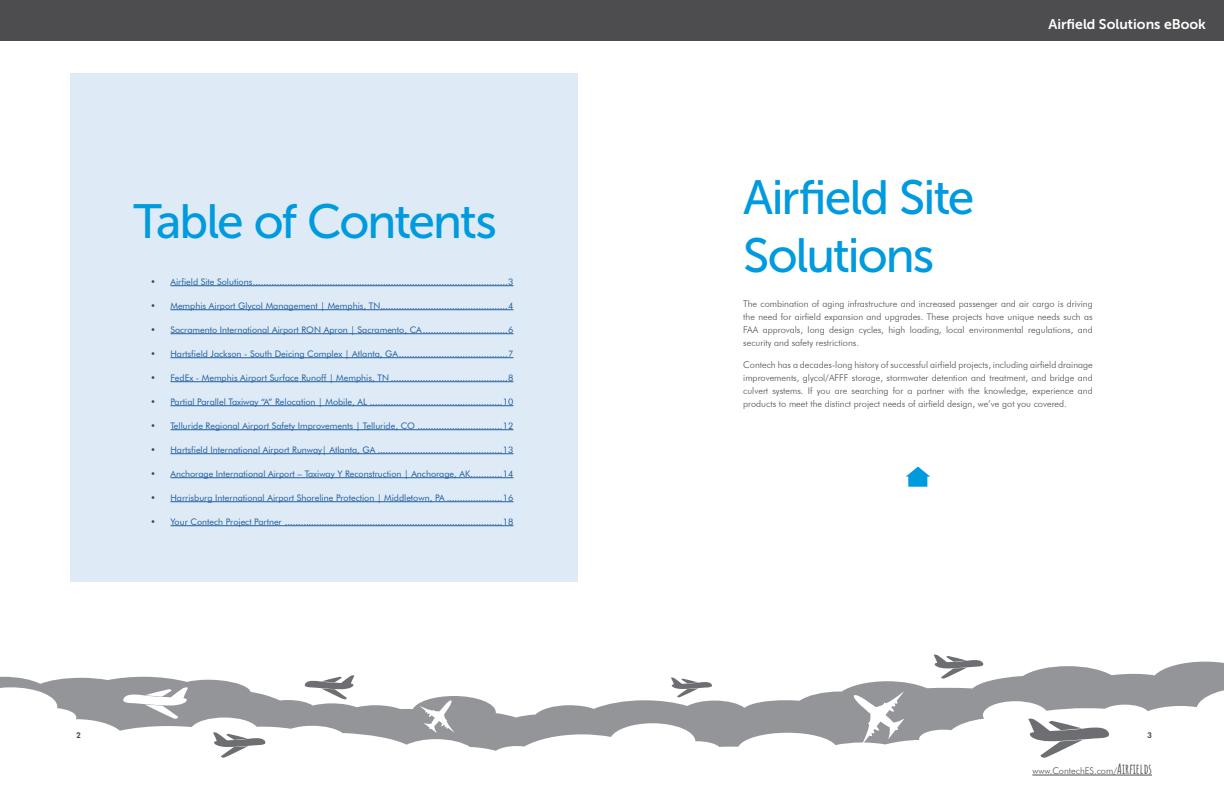
<style>
.page{position:relative;width:1224px;height:792px;background:#fff}
.page>*{position:absolute;margin:0;border:0;box-sizing:border-box;transform-origin:0 0}
.t1{font:48px/58px "Museo Sans 500";letter-spacing:-.04em;color:#009ade}
.t2{font:14px "Museo Sans 700";color:#fff}
.t3{font:300 9.2px/13px "Futura BT";color:#4d4d4f;text-align:justify}
.t4{font:9px "Futura BT";color:#215e9e}
.t5{font:800 8px "Futura BT";color:#4d4d4f}
.s1{color:#414042}
.s2{font-family:"Amatic SC";font-weight:700;font-size:14px}
</style>
<div class="page">
<svg style="left:0;top:662px;width:1224px;height:25px"></svg>
<svg style="left:0;top:687px;width:1224px;height:64px"></svg>
<svg style="left:853px;top:690px;width:52px;height:56px"></svg>
<svg style="left:419px;top:700px;width:36px;height:33px"></svg>
<svg style="left:1028px;top:718px;width:83px;height:40px"></svg>
<svg style="left:213px;top:732px;width:54px;height:26px"></svg>
<svg style="left:933px;top:654px;width:51px;height:25px"></svg>
<svg style="left:671px;top:677px;width:42px;height:20px"></svg>
<svg style="left:304px;top:675px;width:51px;height:24px"></svg>
<svg style="left:122px;top:687px;width:66px;height:32px"></svg>
<div style="left:0;top:0;width:1224px;height:40px;background:#4d4d4f"></div>
<hr style="left:1032px;top:775px;width:85px;height:1px;background:#4d4d4f">
<hr style="left:1117px;top:775px;width:35px;height:1px;background:#4d4d4f">
<div style="left:70px;top:73px;width:508px;height:509px;background:#deebf7"></div>
<hr style="left:170px;top:285px;width:343px;height:1px;background:#215e9e">
<hr style="left:170px;top:309px;width:343px;height:1px;background:#215e9e">
<hr style="left:170px;top:333px;width:343px;height:1px;background:#215e9e">
<hr style="left:170px;top:357px;width:343px;height:1px;background:#215e9e">
<hr style="left:170px;top:381px;width:343px;height:1px;background:#215e9e">
<hr style="left:170px;top:405px;width:343px;height:1px;background:#215e9e">
<hr style="left:170px;top:429px;width:343px;height:1px;background:#215e9e">
<hr style="left:170px;top:453px;width:343px;height:1px;background:#215e9e">
<hr style="left:170px;top:477px;width:343px;height:1px;background:#215e9e">
<hr style="left:170px;top:501px;width:343px;height:1px;background:#215e9e">
<hr style="left:170px;top:525px;width:343px;height:1px;background:#215e9e">
<svg style="left:906px;top:467px;width:24px;height:20px"></svg>
<h1 class="t1" style="left:133px;top:193px;width:365px">Table of Contents</h1>
<p class="t4" style="left:150px;top:276px;width:364px"><span class="s1">•</span> Airfield Site Solutions................................................................................................3</p>
<p class="t4" style="left:150px;top:300px;width:365px"><span class="s1">•</span> Memphis Airport Glycol Management | Memphis, TN................................................4</p>
<p class="t4" style="left:150px;top:324px;width:364px"><span class="s1">•</span> Sacramento International Airport RON Apron | Sacramento, CA................................6</p>
<p class="t4" style="left:150px;top:348px;width:364px"><span class="s1">•</span> Hartsfield Jackson - South Deicing Complex | Atlanta, GA.........................................7</p>
<p class="t4" style="left:150px;top:372px;width:364px"><span class="s1">•</span> FedEx - Memphis Airport Surface Runoff | Memphis, TN ............................................8</p>
<p class="t4" style="left:150px;top:396px;width:364px"><span class="s1">•</span> Partial Parallel Taxiway “A” Relocation | Mobile, AL ..................................................10</p>
<p class="t4" style="left:150px;top:420px;width:365px"><span class="s1">•</span> Telluride Regional Airport Safety Improvements | Telluride, CO ................................12</p>
<p class="t4" style="left:150px;top:444px;width:364px"><span class="s1">•</span> Hartsfield International Airport Runway| Atlanta, GA ...............................................13</p>
<p class="t4" style="left:150px;top:468px;width:364px"><span class="s1">•</span> Anchorage International Airport – Taxiway Y Reconstruction | Anchorage, AK............14</p>
<p class="t4" style="left:150px;top:492px;width:365px"><span class="s1">•</span> Harrisburg International Airport Shoreline Protection | Middletown, PA .....................16</p>
<p class="t4" style="left:150px;top:516px;width:364px"><span class="s1">•</span> Your Contech Project Partner ..................................................................................18</p>
<h2 class="t2" style="left:1049px;top:16px;width:159px">Airfield Solutions eBook</h2>
<h1 class="t1" style="left:743px;top:169px;width:233px">Airfield Site<br>Solutions</h1>
<p class="t3" style="left:743px;top:298px;width:351px">The combination of aging infrastructure and increased passenger and air cargo is driving the need for airfield expansion and upgrades. These projects have unique needs such as FAA approvals, long design cycles, high loading, local environmental regulations, and security and safety restrictions.</p>
<p class="t3" style="left:743px;top:359px;width:351px">Contech has a decades-long history of successful airfield projects, including airfield drainage improvements, glycol/AFFF storage, stormwater detention and treatment, and bridge and culvert systems. If you are searching for a partner with the knowledge, experience and products to meet the distinct project needs of airfield design, we’ve got you covered.</p>
<p class="t5" style="left:76px;top:730px;width:6px">2</p>
<p class="t5" style="left:1147px;top:730px;width:6px">3</p>
<p class="t3" style="left:1032px;top:764px;width:121px">www.ContechES.com/<span class="s2">Airfields</span></p>
</div>
